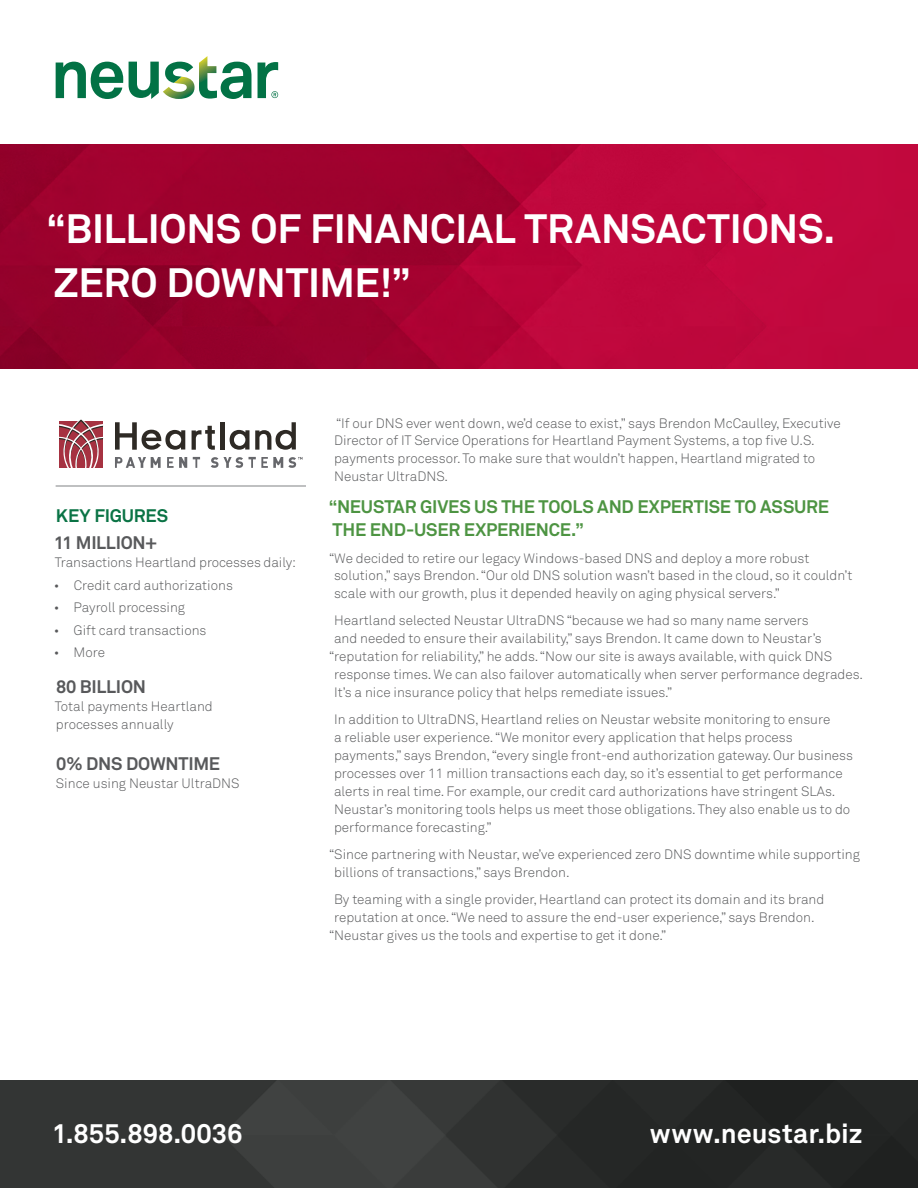
<style>
.page{position:relative;width:918px;height:1188px;background:#fff}
.page>*{position:absolute;margin:0;border:0;box-sizing:border-box;transform-origin:0 0}
.t1{font:700 40.5px/54px "Akkurat";letter-spacing:-.005em;color:#fff}
.t2{font:700 27px "Akkurat";color:#fff}
.t3{font:700 18px/22.5px "Akkurat";letter-spacing:-.01em;color:#4d9442}
.t4{font:700 18px "Akkurat";letter-spacing:-.015em;color:#58595b}
.t5{font:700 18px "Akkurat";letter-spacing:-.01em;color:#0a7345}
.t6{font:300 13.5px/18px "Akkurat";color:#58595b}
</style>
<div class="page">
<img style="left:0;top:144px;width:918px;height:225px">
<svg style="left:56px;top:62px;width:67px;height:37px"></svg>
<svg style="left:129px;top:56px;width:122px;height:43px"></svg>
<svg style="left:258px;top:62px;width:20px;height:36px"></svg>
<img style="left:0;top:1080px;width:918px;height:108px">
<svg style="left:115px;top:422px;width:70px;height:28px"></svg>
<svg style="left:192px;top:426px;width:23px;height:24px"></svg>
<div style="left:220px;top:422px;width:5px;height:28px;background:#2e2a25"></div>
<svg style="left:230px;top:422px;width:66px;height:28px"></svg>
<svg style="left:167px;top:457px;width:20px;height:11px"></svg>
<svg style="left:193px;top:457px;width:7px;height:11px"></svg>
<svg style="left:211px;top:457px;width:32px;height:11px"></svg>
<svg style="left:249px;top:457px;width:54px;height:11px"></svg>
<svg style="left:115px;top:457px;width:46px;height:11px"></svg>
<svg style="left:59px;top:419px;width:44px;height:49px;background:#b0616a"></svg>
<hr style="left:56px;top:486px;width:250px;height:1px;background:#808285">
<h1 class="t1" style="left:46px;top:202px;width:790px">“BILLIONS OF FINANCIAL TRANSACTIONS.<br>ZERO DOWNTIME!”</h1>
<h3 class="t5" style="left:56px;top:504px;width:114px">KEY FIGURES</h3>
<h3 class="t4" style="left:54px;top:531px;width:105px">11 MILLION+</h3>
<p class="t6" style="left:55px;top:554px;width:243px">Transactions Heartland processes daily:</p>
<p class="t6" style="left:54px;top:576px;width:180px">• Credit card authorizations</p>
<p class="t6" style="left:54px;top:599px;width:133px">• Payroll processing</p>
<p class="t6" style="left:54px;top:621px;width:154px">• Gift card transactions</p>
<p class="t6" style="left:54px;top:644px;width:53px">• More</p>
<h3 class="t4" style="left:56px;top:675px;width:92px">80 BILLION</h3>
<p class="t6" style="left:55px;top:698px;width:159px">Total payments Heartland processes annually</p>
<h3 class="t4" style="left:56px;top:752px;width:165px">0% DNS DOWNTIME</h3>
<p class="t6" style="left:56px;top:774px;width:185px">Since using Neustar UltraDNS</p>
<p class="t6" style="left:334px;top:414px;width:508px">“If our DNS ever went down, we’d cease to exist,” says Brendon McCaulley, Executive Director of IT Service Operations for Heartland Payment Systems, a top five U.S. payments processor. To make sure that wouldn’t happen, Heartland migrated to Neustar UltraDNS.</p>
<h3 class="t3" style="left:329px;top:496px;width:502px">“NEUSTAR GIVES US THE TOOLS AND EXPERTISE TO ASSURE<br>THE END-USER EXPERIENCE.”</h3>
<p class="t6" style="left:334px;top:549px;width:520px;text-indent:-5px">“We decided to retire our legacy Windows-based DNS and deploy a more robust solution,” says Brendon. “Our old DNS solution wasn’t based in the cloud, so it couldn’t scale with our growth, plus it depended heavily on aging physical servers.”</p>
<p class="t6" style="left:334px;top:612px;width:476px">Heartland selected Neustar UltraDNS “because we had so many name servers</p>
<p class="t6" style="left:334px;top:630px;width:489px">and needed to ensure their availability,” says Brendon. It came down to Neustar’s</p>
<p class="t6" style="left:329px;top:648px;width:505px">“reputation for reliability,” he adds. “Now our site is aways available, with quick DNS</p>
<p class="t6" style="left:334px;top:666px;width:531px">response times. We can also failover automatically when server performance degrades.</p>
<p class="t6" style="left:334px;top:684px;width:340px">It’s a nice insurance policy that helps remediate issues.”</p>
<p class="t6" style="left:334px;top:711px;width:521px">In addition to UltraDNS, Heartland relies on Neustar website monitoring to ensure<br>a reliable user experience. “We monitor every application that helps process payments,” says Brendon, “every single front-end authorization gateway. Our business processes over 11 million transactions each day, so it’s essential to get performance alerts in real time. For example, our credit card authorizations have stringent SLAs.<br>Neustar’s monitoring tools helps us meet those obligations. They also enable us to do performance forecasting.”</p>
<p class="t6" style="left:334px;top:846px;width:527px;text-indent:-5px">“Since partnering with Neustar, we’ve experienced zero DNS downtime while supporting billions of transactions,” says Brendon.</p>
<p class="t6" style="left:334px;top:891px;width:492px">By teaming with a single provider, Heartland can protect its domain and its brand</p>
<p class="t6" style="left:334px;top:909px;width:482px">reputation at once. “We need to assure the end-user experience,” says Brendon.</p>
<p class="t6" style="left:329px;top:927px;width:339px">“Neustar gives us the tools and expertise to get it done.”</p>
<h2 class="t2" style="left:52px;top:1116px;width:192px">1.855.898.0036</h2>
<h2 class="t2" style="left:650px;top:1116px;width:214px">www.neustar.biz</h2>
</div>
